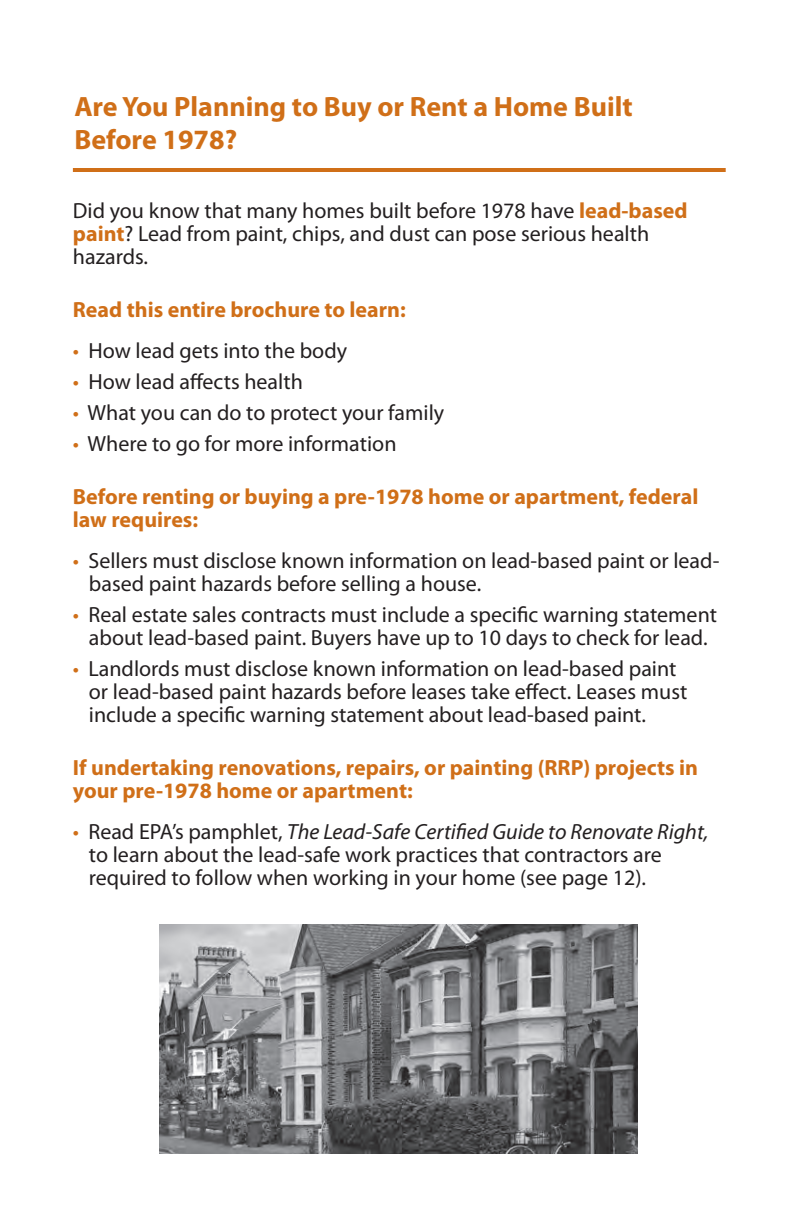
<style>
.page{position:relative;width:792px;height:1224px;background:#fff}
.page>*{position:absolute;margin:0;border:0;box-sizing:border-box;transform-origin:0 0}
.t1{font:700 28px/33.6px "Myriad Pro";color:#d06f18}
.t2{font:22px/23px "Myriad Pro";color:#231f20}
.t3{font:700 22px/23px "Myriad Pro";color:#d06f18}
.s1{font-weight:700;color:#d06f18}
.s2{color:#d06f18}
.s3{font-style:italic}
</style>
<div class="page">
<hr style="left:73px;top:168px;width:653px;height:4px;background:#d06f18">
<img style="left:159px;top:924px;width:479px;height:230px">
<p class="t1" style="left:74px;top:89px;width:560px">Are You Planning to Buy or Rent a Home Built<br>Before 1978?</p>
<p class="t2" style="left:73px;top:199px;width:616px">Did you know that many homes built before 1978 have <span class="s1">lead-based paint</span>? Lead from paint, chips, and dust can pose serious health hazards.</p>
<h1 class="t3" style="left:73px;top:297px;width:334px">Read this entire brochure to learn:</h1>
<p class="t2" style="left:73px;top:339px;width:276px"><span class="s2">•</span> How lead gets into the body</p>
<p class="t2" style="left:73px;top:370px;width:232px"><span class="s2">•</span> How lead afects health</p>
<p class="t2" style="left:73px;top:401px;width:373px"><span class="s2">•</span> What you can do to protect your family</p>
<p class="t2" style="left:73px;top:432px;width:325px"><span class="s2">•</span> Where to go for more information</p>
<h1 class="t3" style="left:73px;top:484px;width:627px">Before renting or buying a pre-1978 home or apartment, federal law requires:</h1>
<p class="t2" style="left:89px;top:549px;width:632px;text-indent:-16px"><span class="s2">•</span> Sellers must disclose known information on lead-based paint or lead&shy;based paint hazards before selling a house.</p>
<p class="t2" style="left:73px;top:603px;width:646px;text-align:center"><span class="s2">•</span> Real estate sales contracts must include a specifc warning statement about lead-based paint. Buyers have up to 10 days to check for lead.</p>
<p class="t2" style="left:89px;top:657px;width:600px;text-indent:-16px"><span class="s2">•</span> Landlords must disclose known information on lead-based paint or lead-based paint hazards before leases take efect. Leases must include a specifc warning statement about lead-based paint.</p>
<h1 class="t3" style="left:73px;top:755px;width:627px">If undertaking renovations, repairs, or painting (RRP) projects in your pre-1978 home or apartment:</h1>
<p class="t2" style="left:89px;top:820px;width:621px;text-indent:-16px"><span class="s2">•</span> Read EPA’s pamphlet, <span class="s3">The Lead-Safe Certifed Guide to Renovate Right, </span>to learn about the lead-safe work practices that contractors are required to follow when working in your home (see page 12).</p>
</div>
